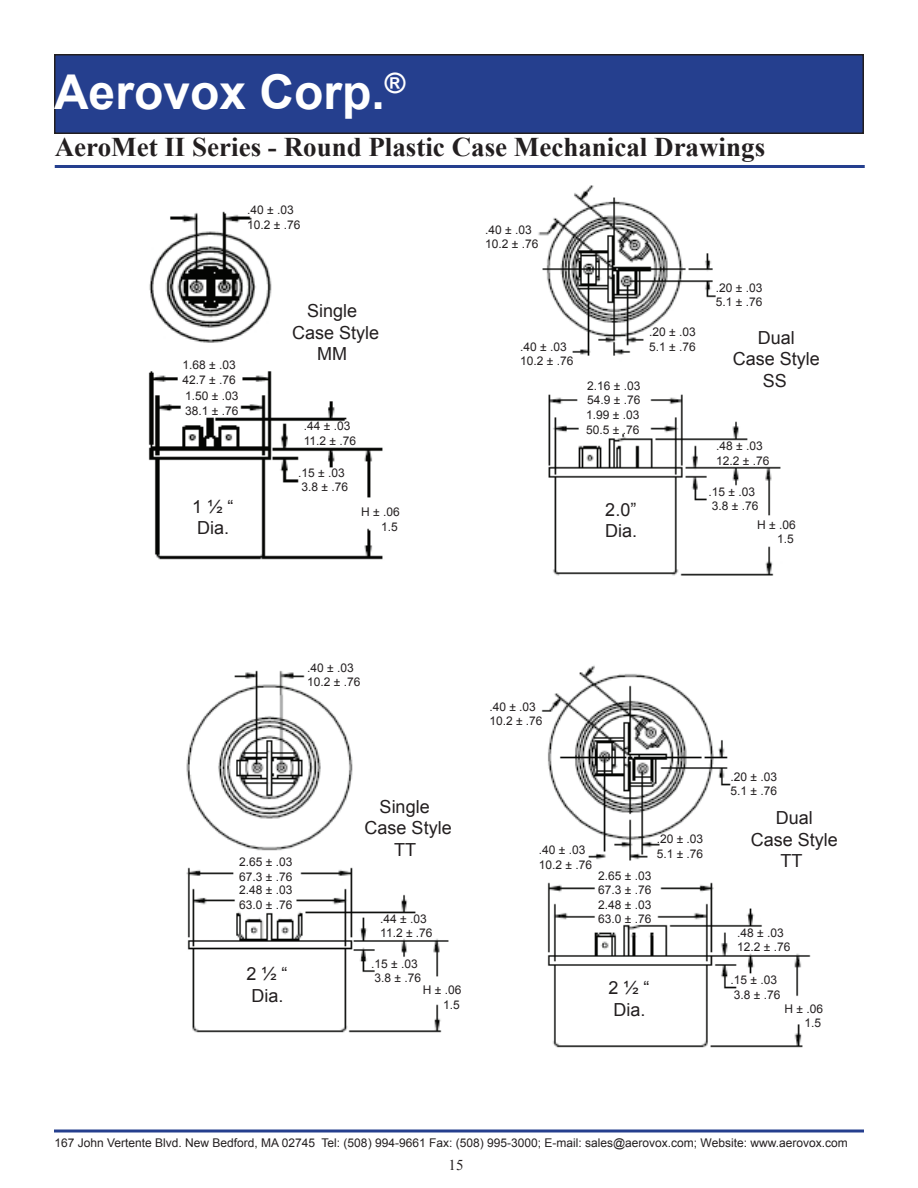
<style>
.page{position:relative;width:918px;height:1188px;background:#fff}
.page>*{position:absolute;margin:0;border:0;box-sizing:border-box;transform-origin:0 0}
.t1{font:700 48px "Arial";color:#fff}
.t2{font:700 27px "Times New Roman";color:#231f20}
.t3{font:18px/21.6px "Arial";color:#231f20}
.t4{font:15px "Times New Roman";color:#231f20}
.t5{font:12px/14.4px "Arial";color:#231f20}
</style>
<div class="page">
<div style="left:55px;top:55px;width:808px;height:78px;background:#253f8e"></div>
<div style="left:54px;top:54px;width:810px;height:80px;border:2px solid #231f20"></div>
<hr style="left:54px;top:1130px;width:810px;height:2px;background:#253f8e">
<hr style="left:55px;top:165px;width:810px;height:3px;background:#253f8e">
<img style="left:538px;top:185px;width:243px;height:391px">
<img style="left:541px;top:665px;width:270px;height:383px">
<img style="left:148px;top:211px;width:235px;height:349px">
<img style="left:186px;top:670px;width:263px;height:363px">
<h1 class="t1" style="left:54px;top:60px;width:353px">Aerovox Corp.<sup>®</sup></h1>
<h2 class="t2" style="left:55px;top:129px;width:712px">AeroMet II Series - Round Plastic Case Mechanical Drawings</h2>
<p class="t5" style="left:247px;top:203px;width:55px">.40 ± .03<br>10.2 ± .76</p>
<p class="t5" style="left:485px;top:222px;width:55px">.40 ± .03<br>10.2 ± .76</p>
<p class="t5" style="left:716px;top:281px;width:48px">.20 ± .03<br>5.1 ± .76</p>
<h3 class="t3" style="left:292px;top:300px;width:89px;text-align:center">Single<br>Case Style<br>MM</h3>
<p class="t5" style="left:649px;top:325px;width:48px">.20 ± .03<br>5.1 ± .76</p>
<h3 class="t3" style="left:733px;top:327px;width:89px;text-align:center">Dual<br>Case Style</h3>
<p class="t5" style="left:520px;top:339px;width:55px">.40 ± .03<br>10.2 ± .76</p>
<p class="t5" style="left:183px;top:358px;width:55px">1.68 ± .03<br>42.7 ± .76</p>
<p class="t5" style="left:185px;top:389px;width:55px">1.50 ± .03<br>38.1 ± .76</p>
<p class="t5" style="left:587px;top:378px;width:55px">2.16 ± .03</p>
<h3 class="t3" style="left:763px;top:370px;width:26px">SS</h3>
<p class="t5" style="left:586px;top:392px;width:56px;line-height:14.9px;text-align:justify">54.9 ± .76<br>1.99 ± .03<br>50.5 ± .76</p>
<p class="t5" style="left:716px;top:439px;width:55px">.48 ± .03<br>12.2 ± .76</p>
<p class="t5" style="left:708px;top:485px;width:51px">.15 ± .03<br>3.8 ± .76</p>
<p class="t5" style="left:757px;top:518px;width:40px;text-align:right">H ± .06<br>1.5</p>
<p class="t5" style="left:304px;top:419px;width:54px">.44 ± .03<br>11.2 ± .76</p>
<p class="t5" style="left:298px;top:465px;width:51px">.15 ± .03<br>3.8 ± .76</p>
<h3 class="t3" style="left:192px;top:496px;width:43px">1 ½ “<br>Dia.</h3>
<h3 class="t3" style="left:605px;top:499px;width:34px">2.0”<br>Dia.</h3>
<p class="t5" style="left:361px;top:505px;width:40px;text-align:right">H ± .06<br>1.5</p>
<p class="t5" style="left:307px;top:660px;width:55px">.40 ± .03<br>10.2 ± .76</p>
<p class="t5" style="left:239px;top:855px;width:55px;text-align:justify">2.65 ± .03<br>67.3 ± .76<br>2.48 ± .03<br>63.0 ± .76</p>
<h3 class="t3" style="left:246px;top:963px;width:43px">2 ½ “<br>Dia.</h3>
<h3 class="t3" style="left:365px;top:796px;width:89px;text-align:center">Single<br>Case Style<br>TT</h3>
<p class="t5" style="left:380px;top:912px;width:54px">.44 ± .03<br>11.2 ± .76</p>
<p class="t5" style="left:371px;top:956px;width:51px">.15 ± .03<br>3.8 ± .76</p>
<p class="t5" style="left:423px;top:983px;width:40px;text-align:right">H ± .06<br>1.5</p>
<p class="t5" style="left:489px;top:700px;width:55px">.40 ± .03<br>10.2 ± .76</p>
<p class="t5" style="left:539px;top:843px;width:55px">.40 ± .03<br>10.2 ± .76</p>
<p class="t5" style="left:657px;top:832px;width:48px">.20 ± .03<br>5.1 ± .76</p>
<p class="t5" style="left:598px;top:869px;width:55px;text-align:justify">2.65 ± .03<br>67.3 ± .76<br>2.48 ± .03<br>63.0 ± .76</p>
<h3 class="t3" style="left:609px;top:977px;width:43px">2 ½ “<br>Dia.</h3>
<p class="t5" style="left:731px;top:770px;width:48px">.20 ± .03<br>5.1 ± .76</p>
<h3 class="t3" style="left:751px;top:807px;width:89px;text-align:center">Dual<br>Case Style<br>TT</h3>
<p class="t5" style="left:737px;top:926px;width:55px">.48 ± .03<br>12.2 ± .76</p>
<p class="t5" style="left:731px;top:973px;width:51px">.15 ± .03<br>3.8 ± .76</p>
<p class="t5" style="left:785px;top:1002px;width:40px;text-align:right">H ± .06<br>1.5</p>
<p class="t5" style="left:54px;top:1135px;width:795px">167 John Vertente Blvd. New Bedford, MA 02745 Tel: (508) 994-9661 Fax: (508) 995-3000; E-mail: sales@aerovox.com; Website: www.aerovox.com</p>
<p class="t4" style="left:448px;top:1155px;width:16px">15</p>
</div>
